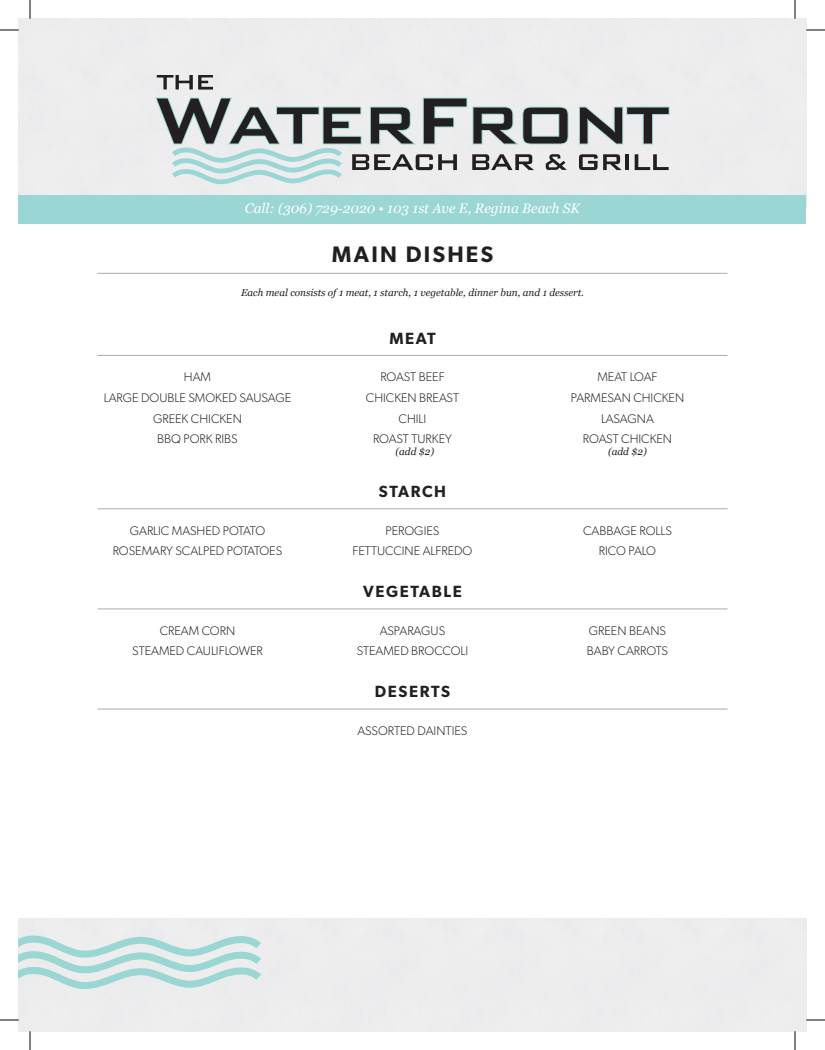
<style>
.page{position:relative;width:825px;height:1050px;background:#fff}
.page>*{position:absolute;margin:0;border:0;box-sizing:border-box;transform-origin:0 0}
.t1{font:600 22.5px "Gibson";letter-spacing:.1em;color:#231f20}
.t2{font:600 16.25px "Gibson";letter-spacing:.1em;color:#231f20}
.t3{font:italic 13.75px "Georgia";color:#fff}
.t4{font:300 12.5px/20.6px "Gibson";color:#231f20;text-align:center}
.t5{font:italic 10px "Georgia";color:#231f20}
</style>
<div class="page">
<svg style="left:19px;top:933px;width:242px;height:56px;background:#cbe3e3"></svg>
<svg style="left:579px;top:107px;width:91px;height:37px;background:#94999a"></svg>
<svg style="left:579px;top:154px;width:43px;height:16px"></svg>
<hr style="left:625px;top:154px;width:4px;height:16px;background:#231f20">
<svg style="left:635px;top:154px;width:34px;height:16px"></svg>
<svg style="left:157px;top:75px;width:56px;height:15px"></svg>
<svg style="left:155px;top:98px;width:414px;height:86px;background:#b2b9ba"></svg>
<div style="left:19px;top:196px;width:787px;height:28px;background:#99d6d4"></div>
<hr style="left:98px;top:273px;width:630px;height:1px;background:#a8a9ad">
<hr style="left:98px;top:355px;width:630px;height:1px;background:#a8a9ad">
<hr style="left:98px;top:508px;width:630px;height:1px;background:#a8a9ad">
<hr style="left:98px;top:609px;width:630px;height:1px;background:#a8a9ad">
<hr style="left:98px;top:709px;width:630px;height:1px;background:#a8a9ad">
<svg style="left:0;top:29px;width:19px;height:2px"></svg>
<svg style="left:806px;top:29px;width:19px;height:2px"></svg>
<svg style="left:0;top:1019px;width:19px;height:2px"></svg>
<svg style="left:806px;top:1019px;width:19px;height:2px"></svg>
<svg style="left:29px;top:0;width:2px;height:19px"></svg>
<svg style="left:29px;top:1031px;width:2px;height:19px"></svg>
<svg style="left:794px;top:0;width:2px;height:19px"></svg>
<svg style="left:794px;top:1031px;width:2px;height:19px"></svg>
<p class="t3" style="left:245px;top:200px;width:337px">Call: (306) 729-2020 • 103 1st Ave E, Regina Beach SK</p>
<h1 class="t1" style="left:332px;top:241px;width:163px">MAIN DISHES</h1>
<p class="t5" style="left:241px;top:286px;width:344px">Each meal consists of 1 meat, 1 starch, 1 vegetable, dinner bun, and 1 dessert.</p>
<h2 class="t2" style="left:389px;top:329px;width:48px">MEAT</h2>
<p class="t4" style="left:104px;top:367px;width:189px">HAM<br>LARGE DOUBLE SMOKED SAUSAGE<br>GREEK CHICKEN<br>BBQ PORK RIBS</p>
<p class="t4" style="left:366px;top:367px;width:95px">ROAST BEEF<br>CHICKEN BREAST<br>CHILI<br>ROAST TURKEY</p>
<p class="t5" style="left:395px;top:445px;width:40px">(add $2)</p>
<p class="t4" style="left:571px;top:367px;width:115px">MEAT LOAF<br>PARMESAN CHICKEN<br>LASAGNA<br>ROAST CHICKEN</p>
<p class="t5" style="left:608px;top:445px;width:40px">(add $2)</p>
<h2 class="t2" style="left:379px;top:482px;width:69px">STARCH</h2>
<p class="t4" style="left:113px;top:520px;width:171px">GARLIC MASHED POTATO<br>ROSEMARY SCALPED POTATOES</p>
<p class="t4" style="left:353px;top:520px;width:121px">PEROGIES<br>FETTUCCINE ALFREDO</p>
<p class="t4" style="left:583px;top:520px;width:90px">CABBAGE ROLLS<br>RICO PALO</p>
<h2 class="t2" style="left:363px;top:582px;width:100px">VEGETABLE</h2>
<p class="t4" style="left:132px;top:620px;width:132px">CREAM CORN<br>STEAMED CAULIFLOWER</p>
<p class="t4" style="left:357px;top:620px;width:113px">ASPARAGUS<br>STEAMED BROCCOLI</p>
<p class="t4" style="left:587px;top:620px;width:83px;text-align:left">GREEN BEANS<br>BABY CARROTS</p>
<h2 class="t2" style="left:375px;top:682px;width:77px">DESERTS</h2>
<p class="t4" style="left:358px;top:720px;width:111px">ASSORTED DAINTIES</p>
</div>
